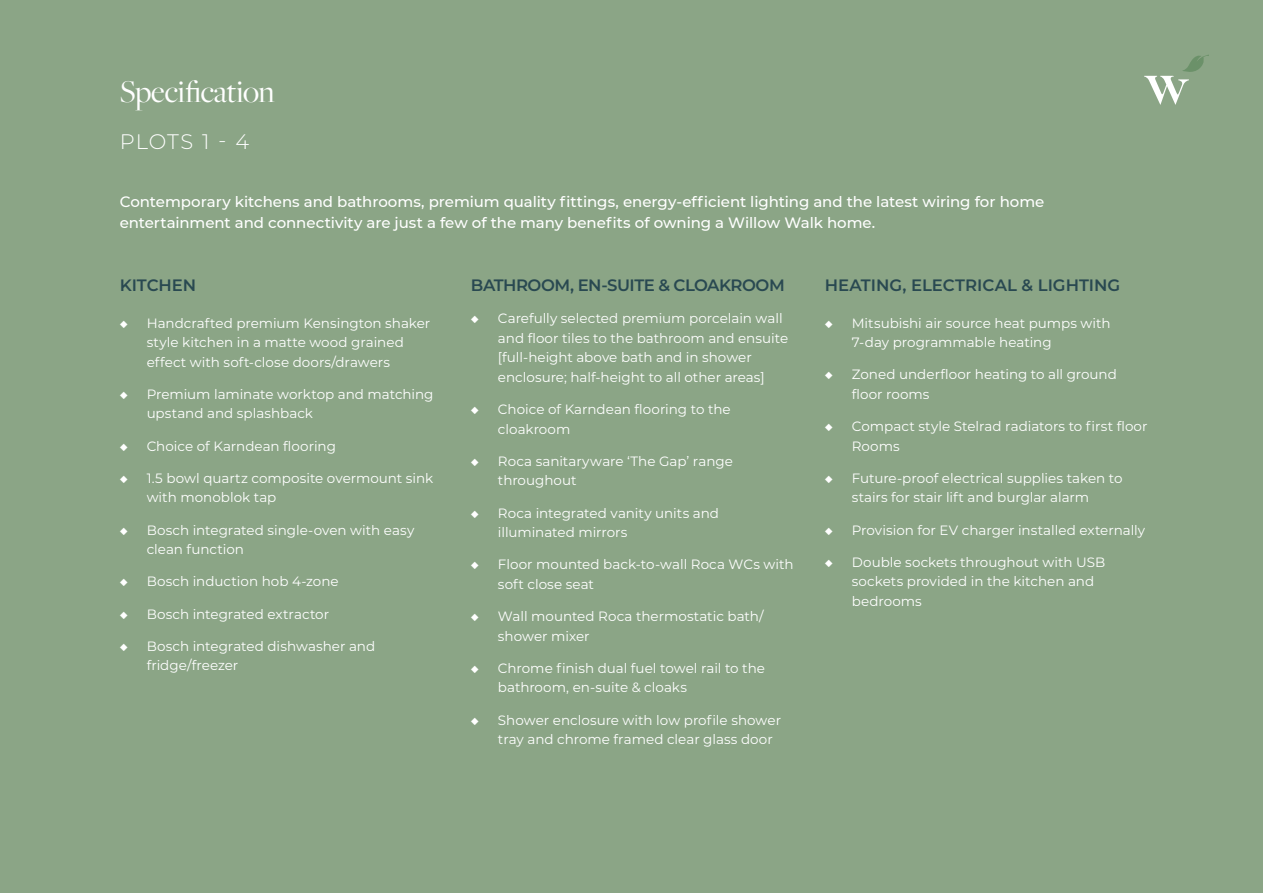
<style>
.page{position:relative;width:1263px;height:893px;background:#8ba586}
.page>*{position:absolute;margin:0;border:0;box-sizing:border-box;transform-origin:0 0}
.t1{font:33px "Freight Big Pro";letter-spacing:-.005em;color:#fff}
.t2{font:300 21px "Montserrat";letter-spacing:.045em;color:#fff}
.t3{font:600 16.5px "Montserrat";letter-spacing:-.005em;color:#294951}
.t4{font:600 16.5px "Montserrat";letter-spacing:-.03em;color:#294951}
.t5{font:500 15px/21px "Montserrat";letter-spacing:-.005em;color:#fff}
.t6{font:13.5px/19.5px "Montserrat";color:#fff}
</style>
<div class="page">
<svg style="left:1144px;top:55px;width:65px;height:50px"></svg>
<h1 class="t1" style="left:120px;top:70px;width:157px">Specification</h1>
<h2 class="t2" style="left:120px;top:128px;width:131px">PLOTS 1 - 4</h2>
<p class="t5" style="left:120px;top:191px;width:926px">Contemporary kitchens and bathrooms, premium quality fittings, energy-efficient lighting and the latest wiring for home entertainment and connectivity are just a few of the many benefits of owning a Willow Walk home.</p>
<p class="t3" style="left:120px;top:273px;width:78px">KITCHEN</p>
<p class="t6" style="left:147px;top:313px;width:285px;text-indent:-27px">◆ Handcrafted premium Kensington shaker style kitchen in a matte wood grained effect with soft-close doors/drawers</p>
<p class="t6" style="left:147px;top:384px;width:288px;text-indent:-27px">◆ Premium laminate worktop and matching upstand and splashback</p>
<p class="t6" style="left:120px;top:436px;width:218px">◆ Choice of Karndean flooring</p>
<p class="t6" style="left:147px;top:468px;width:288px;text-indent:-27px">◆ 1.5 bowl quartz composite overmount sink with monoblok tap</p>
<p class="t6" style="left:147px;top:520px;width:269px;text-indent:-27px">◆ Bosch integrated single-oven with easy clean function</p>
<p class="t6" style="left:120px;top:571px;width:220px">◆ Bosch induction hob 4-zone</p>
<p class="t6" style="left:120px;top:604px;width:211px">◆ Bosch integrated extractor</p>
<p class="t6" style="left:147px;top:636px;width:230px;text-indent:-27px">◆ Bosch integrated dishwasher and fridge/freezer</p>
<p class="t4" style="left:471px;top:273px;width:315px">BATHROOM, EN-SUITE &amp; CLOAKROOM</p>
<p class="t6" style="left:498px;top:308px;width:292px;text-indent:-27px">◆ Carefully selected premium porcelain wall and floor tiles to the bathroom and ensuite [full-height above bath and in shower enclosure; half-height to all other areas]</p>
<p class="t6" style="left:498px;top:399px;width:234px;text-indent:-27px">◆ Choice of Karndean flooring to the cloakroom</p>
<p class="t6" style="left:498px;top:451px;width:236px;text-indent:-27px">◆ Roca sanitaryware ‘The Gap’ range throughout</p>
<p class="t6" style="left:498px;top:503px;width:223px;text-indent:-27px">◆ Roca integrated vanity units and illuminated mirrors</p>
<p class="t6" style="left:498px;top:554px;width:297px;text-indent:-27px">◆ Floor mounted back-to-wall Roca WCs with soft close seat</p>
<p class="t6" style="left:498px;top:606px;width:267px;text-indent:-27px">◆ Wall mounted Roca thermostatic bath/ shower mixer</p>
<p class="t6" style="left:498px;top:658px;width:269px;text-indent:-27px">◆ Chrome finish dual fuel towel rail to the bathroom, en-suite &amp; cloaks</p>
<p class="t6" style="left:498px;top:709px;width:285px;text-indent:-27px">◆ Shower enclosure with low profile shower tray and chrome framed clear glass door</p>
<p class="t3" style="left:825px;top:273px;width:297px">HEATING, ELECTRICAL &amp; LIGHTING</p>
<p class="t6" style="left:852px;top:313px;width:260px;text-indent:-27px">◆ Mitsubishi air source heat pumps with<br>7-day programmable heating</p>
<p class="t6" style="left:852px;top:364px;width:267px;text-indent:-27px">◆ Zoned underfloor heating to all ground floor rooms</p>
<p class="t6" style="left:852px;top:416px;width:297px;text-indent:-27px">◆ Compact style Stelrad radiators to first floor<br>Rooms</p>
<p class="t6" style="left:825px;top:468px;width:299px;text-align:center">◆ Future-proof electrical supplies taken to stairs for stair lift and burglar alarm</p>
<p class="t6" style="left:825px;top:520px;width:322px">◆ Provision for EV charger installed externally</p>
<p class="t6" style="left:852px;top:552px;width:255px;text-indent:-27px">◆ Double sockets throughout with USB sockets provided in the kitchen and bedrooms</p>
</div>
